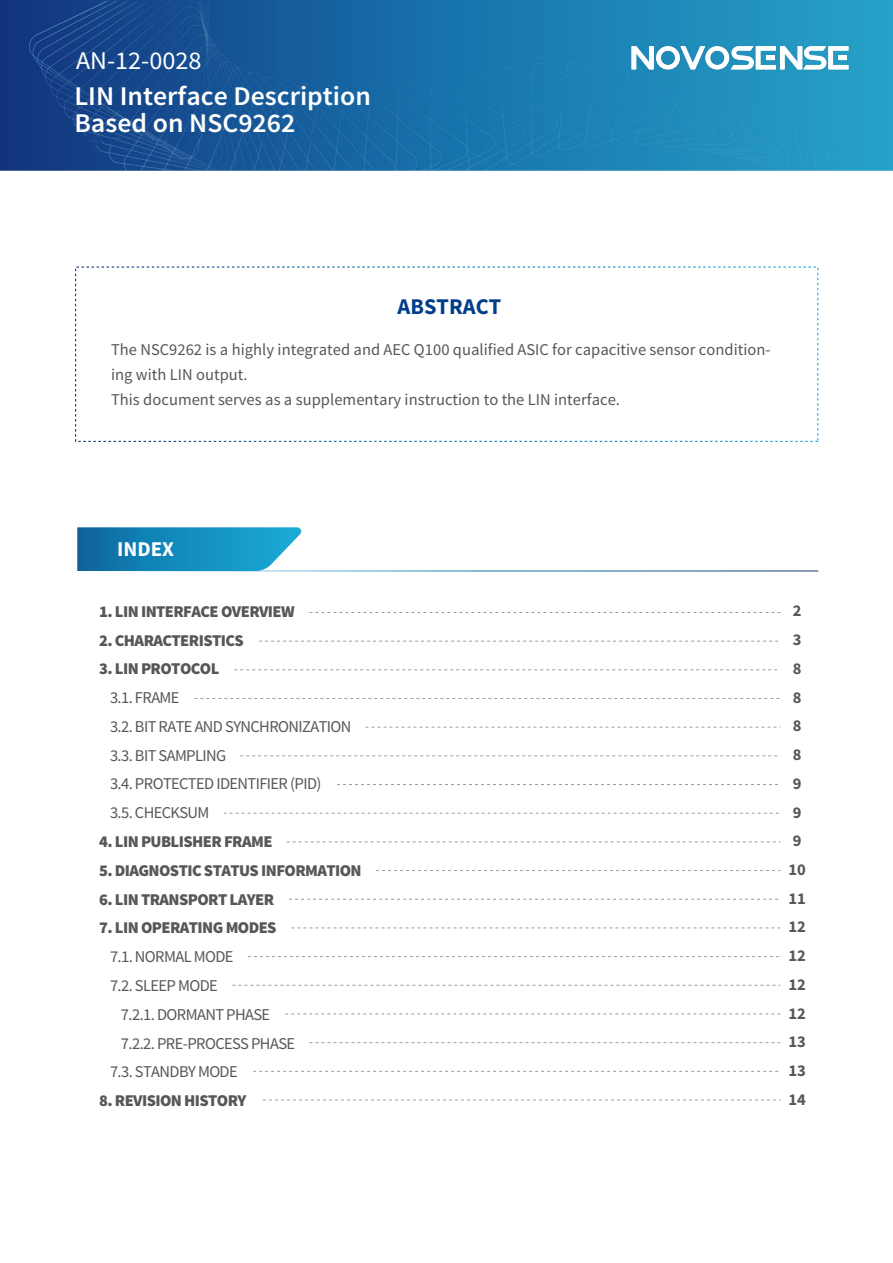
<style>
.page{position:relative;width:893px;height:1263px;background:#fff}
.page>*{position:absolute;margin:0;border:0;box-sizing:border-box;transform-origin:0 0}
.t1{font:600 27px/27px "Source Sans Pro";color:#fff}
.t2{font:25.5px "Source Sans Pro";color:#fff}
.t3{font:700 22.5px "Source Sans Pro";color:#013d89}
.t4{font:700 21px "Source Sans Pro";color:#fff}
.t5{font:16.5px/28.8px "Source Sans Pro";letter-spacing:-.035em;color:#585757}
.t6{font:16.5px/24.8px "Source Sans Pro";color:#585757}
.t7{font:900 16.5px "Source Sans Pro";letter-spacing:-.035em;color:#585757}
.t8{font:700 16.5px/28.8px "Source Sans Pro";color:#585757;text-align:justify}
</style>
<div class="page">
<img style="left:0;top:0;width:893px;height:170px">
<svg style="left:632px;top:46px;width:216px;height:23px"></svg>
<div style="left:75px;top:266px;width:743px;height:176px;border:1px dashed #fff"></div>
<svg style="left:77px;top:527px;width:226px;height:44px;background:#2792bf"></svg>
<svg style="left:309px;top:612px;width:471px;height:1px"></svg>
<svg style="left:259px;top:641px;width:520px;height:1px"></svg>
<svg style="left:234px;top:669px;width:544px;height:1px"></svg>
<svg style="left:194px;top:698px;width:586px;height:1px"></svg>
<svg style="left:365px;top:727px;width:415px;height:1px"></svg>
<svg style="left:240px;top:755px;width:538px;height:1px"></svg>
<svg style="left:337px;top:784px;width:441px;height:1px"></svg>
<svg style="left:224px;top:813px;width:555px;height:1px"></svg>
<svg style="left:287px;top:841px;width:493px;height:1px"></svg>
<svg style="left:289px;top:899px;width:489px;height:1px"></svg>
<svg style="left:248px;top:956px;width:531px;height:1px"></svg>
<svg style="left:232px;top:985px;width:548px;height:1px"></svg>
<svg style="left:285px;top:1013px;width:495px;height:1px"></svg>
<svg style="left:309px;top:1042px;width:471px;height:1px"></svg>
<svg style="left:253px;top:1071px;width:526px;height:1px"></svg>
<svg style="left:263px;top:1099px;width:517px;height:1px"></svg>
<svg style="left:291px;top:927px;width:489px;height:1px"></svg>
<svg style="left:376px;top:870px;width:404px;height:1px"></svg>
<h2 class="t2" style="left:76px;top:45px;width:127px">AN-12-0028</h2>
<h1 class="t1" style="left:74px;top:83px;width:298px">LIN Interface Description<br>Based on NSC9262</h1>
<h3 class="t3" style="left:397px;top:292px;width:105px">ABSTRACT</h3>
<p class="t6" style="left:111px;top:338px;width:661px">The NSC9262 is a highly integrated and AEC Q100 qualified ASIC for capacitive sensor condition&shy;ing with LIN output.<br>This document serves as a supplementary instruction to the LIN interface.</p>
<p class="t4" style="left:117px;top:536px;width:58px">INDEX</p>
<p class="t7" style="left:99px;top:600px;width:197px">1. LIN INTERFACE OVERVIEW</p>
<p class="t7" style="left:99px;top:629px;width:146px">2. CHARACTERISTICS</p>
<p class="t7" style="left:99px;top:658px;width:122px">3. LIN PROTOCOL</p>
<p class="t5" style="left:110px;top:683px;width:243px">3.1. FRAME<br>3.2. BIT RATE AND SYNCHRONIZATION<br>3.3. BIT SAMPLING<br>3.4. PROTECTED IDENTIFIER (PID)<br>3.5. CHECKSUM</p>
<p class="t7" style="left:99px;top:831px;width:175px">4. LIN PUBLISHER FRAME</p>
<p class="t7" style="left:99px;top:860px;width:264px">5. DIAGNOSTIC STATUS INFORMATION</p>
<p class="t7" style="left:99px;top:888px;width:177px">6. LIN TRANSPORT LAYER</p>
<p class="t7" style="left:99px;top:917px;width:179px">7. LIN OPERATING MODES</p>
<p class="t5" style="left:110px;top:943px;width:125px">7.1. NORMAL MODE</p>
<p class="t5" style="left:110px;top:971px;width:109px">7.2. SLEEP MODE</p>
<p class="t5" style="left:121px;top:1000px;width:151px">7.2.1. DORMANT PHASE</p>
<p class="t5" style="left:121px;top:1029px;width:176px">7.2.2. PRE-PROCESS PHASE</p>
<p class="t5" style="left:110px;top:1058px;width:129px">7.3. STANDBY MODE</p>
<p class="t7" style="left:99px;top:1090px;width:149px">8. REVISION HISTORY</p>
<p class="t8" style="left:793px;top:597px;width:10px">2<br>3<br>8<br>8<br>8<br>8<br>9<br>9</p>
<p class="t8" style="left:793px;top:827px;width:10px">9</p>
<p class="t8" style="left:788px;top:856px;width:19px">10</p>
<p class="t8" style="left:788px;top:884px;width:19px">11<br>12<br>12<br>12<br>12<br>13<br>13<br>14</p>
</div>
